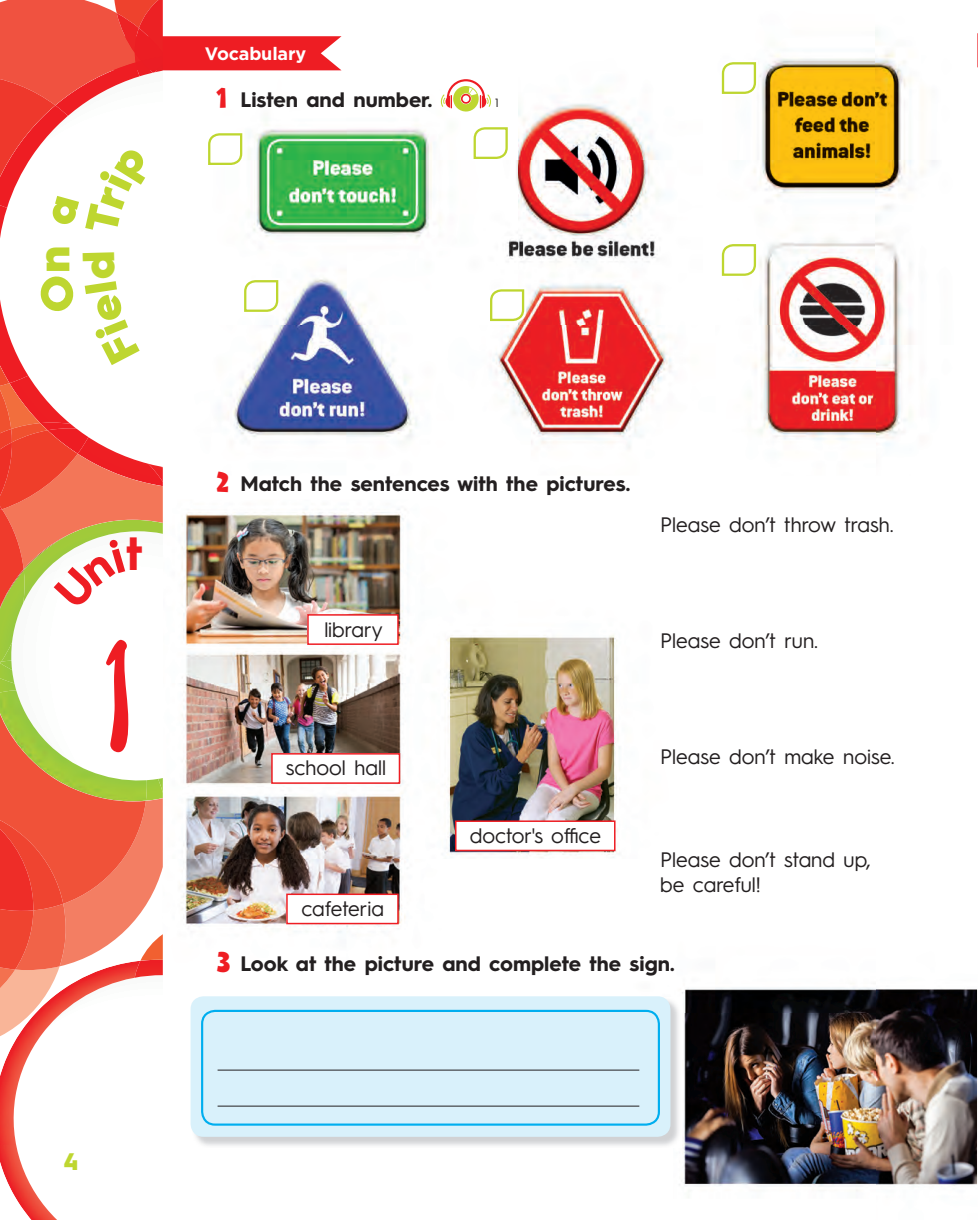
<style>
.page{position:relative;width:978px;height:1220px;background:#fff}
.page>*{position:absolute;margin:0;border:0;box-sizing:border-box;transform-origin:0 0}
.t1{font:204.15px "Postcard";color:#ee1d23}
.t2{font:700 46.8px "Hurme Geometric Sans 3";color:#ee1d23}
.t3{font:900 45px "Hurme Geometric Sans 3";color:#bed630}
.t4{font:900 24px "Hurme Geometric Sans 3";color:#bed630}
.t5{font:21px/24px "Hurme Geometric Sans 3";color:#231f20}
.t6{font:700 21px "Hurme Geometric Sans 3";color:#231f20}
.t7{font:700 18px "Gotham";letter-spacing:-.01em;color:#fff}
.t8{font:12px "Hurme Geometric Sans 3";color:#231f20}
.s1{font-family:"House Holiday TTF Sans";font-weight:400;font-size:37.5px;color:#ee1d23}
</style>
<div class="page">
<img style="left:341px;top:509px;width:534px;height:504px">
<img style="left:875px;top:989px;width:102px;height:197px">
<img style="left:679px;top:1013px;width:197px;height:178px">
<img style="left:341px;top:32px;width:594px;height:416px">
<svg style="left:977px;top:33px;width:1px;height:34px"></svg>
<svg style="left:440px;top:79px;width:51px;height:33px"></svg>
<img style="left:341px;top:997px;width:340px;height:150px">
<div style="left:191px;top:996px;width:479px;height:140px;background:#d9f1fb;border-radius:13px"></div>
<div style="left:201px;top:1009px;width:459px;height:116px;border:2px solid #00aeef;border-radius:13px"></div>
<svg style="left:718px;top:58px;width:42px;height:40px"></svg>
<hr style="left:218px;top:1069px;width:421px;height:1px;background:#231f20">
<hr style="left:218px;top:1105px;width:421px;height:1px;background:#231f20">
<svg style="left:486px;top:285px;width:42px;height:40px"></svg>
<svg style="left:718px;top:240px;width:42px;height:40px"></svg>
<svg style="left:470px;top:123px;width:42px;height:40px"></svg>
<div style="left:308px;top:615px;width:90px;height:29px;background:#fff"></div>
<div style="left:307px;top:614px;width:92px;height:31px;border:2px solid #ee1d23"></div>
<div style="left:272px;top:753px;width:127px;height:30px;background:#fff"></div>
<div style="left:271px;top:753px;width:129px;height:30px;border:2px solid #ee1d23"></div>
<div style="left:287px;top:894px;width:111px;height:29px;background:#fff"></div>
<div style="left:286px;top:893px;width:113px;height:31px;border:2px solid #ee1d23"></div>
<div style="left:456px;top:821px;width:159px;height:29px;background:#fff"></div>
<div style="left:455px;top:820px;width:160px;height:31px;border:2px solid #ee1d23"></div>
<img style="left:0;top:0;width:341px;height:1219px">
<h3 class="t3" style="left:36px;top:272px;width:29px;rotate:-90deg">n</h3>
<p class="t7" style="left:205px;top:47px;width:103px">Vocabulary</p>
<p class="t6" style="left:216px;top:91px;width:217px"><span class="s1">1</span> Listen and number.</p>
<p class="t8" style="left:495px;top:98px;width:5px">1</p>
<h2 class="t2" style="left:126px;top:534px;width:18px">t</h2>
<h1 class="t1" style="left:98px;top:616px;width:42px">1</h1>
<p class="t4" style="left:63px;top:1152px;width:17px">4</p>
<p class="t6" style="left:216px;top:475px;width:415px"><span class="s1">2</span> Match the sentences with the pictures.</p>
<p class="t5" style="left:660px;top:514px;width:235px">Please don’t throw trash.</p>
<p class="t5" style="left:324px;top:618px;width:60px">library</p>
<p class="t5" style="left:660px;top:630px;width:159px">Please don’t run.</p>
<p class="t5" style="left:286px;top:757px;width:102px">school hall</p>
<p class="t5" style="left:301px;top:897px;width:84px">cafeteria</p>
<p class="t5" style="left:470px;top:824px;width:133px">doctor's office</p>
<p class="t5" style="left:660px;top:746px;width:236px">Please don’t make noise.</p>
<p class="t5" style="left:660px;top:849px;width:212px">Please don’t stand up, be careful!</p>
<p class="t6" style="left:216px;top:955px;width:460px"><span class="s1">3</span> Look at the picture and complete the sign.</p>
</div>
